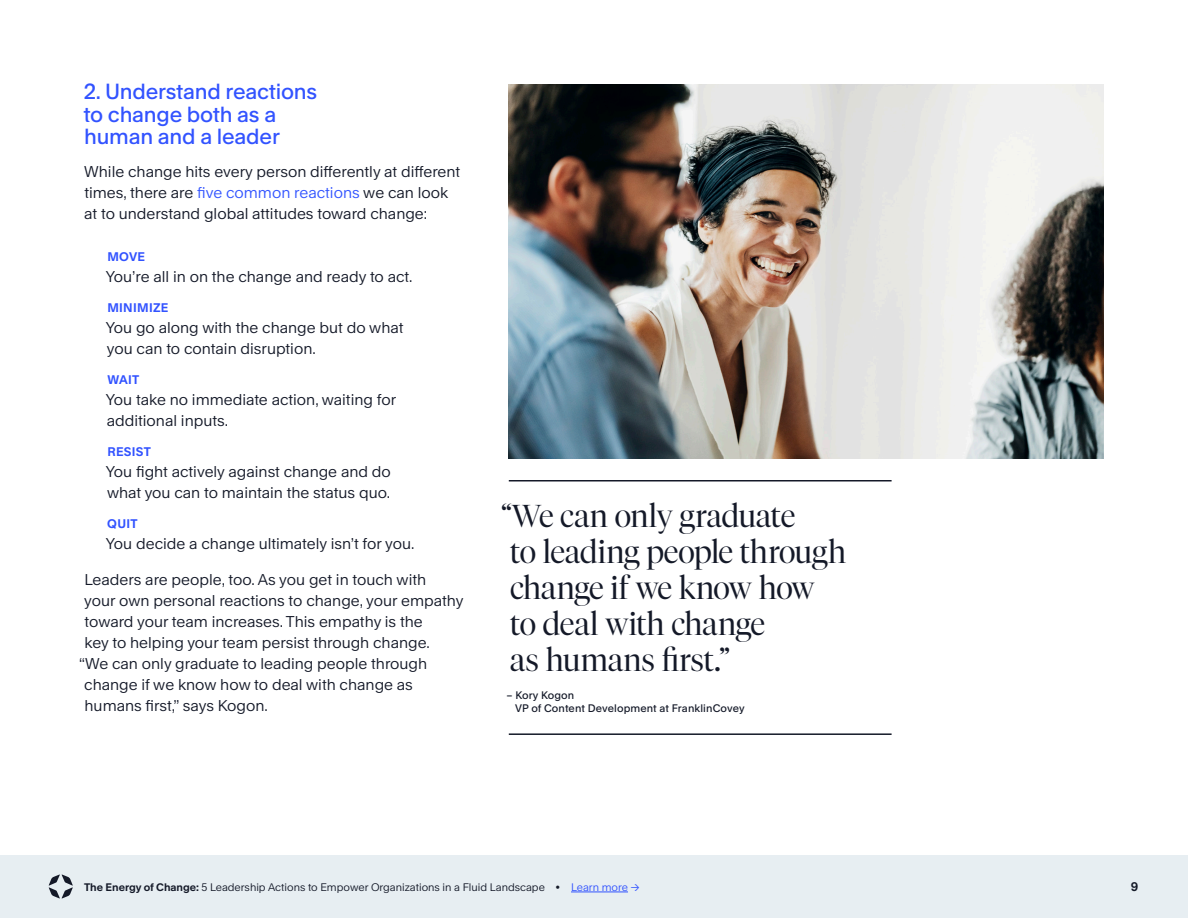
<style>
.page{position:relative;width:1188px;height:918px;background:#fff}
.page>*{position:absolute;margin:0;border:0;box-sizing:border-box;transform-origin:0 0}
.quote_-_no_bottom_ru{font:300 31.5px/36px "Tiempos Fine";letter-spacing:-.015em;color:#141928}
.t1{font:500 21px/22.5px "Rand";letter-spacing:-.01em;color:#3253ff}
.Lrg_Para{font:15px/21px "Rand";color:#141928}
.bullet{font:15px/21px "Rand";color:#141928}
.bullet-2{font:700 12px "Rand";letter-spacing:.025em;color:#3253ff}
.t2{font:700 12px "Rand";color:#141928}
.t3{font:10.5px "Rand";color:#141928}
.Quote_Attribution{font:500 10.5px/13.5px "Rand";letter-spacing:.01em;color:#141928}
.s1{color:#35f}
.s2{font-weight:700}
.s3{color:#3253ff}
</style>
<div class="page">
<div style="left:0;top:855px;width:1188px;height:63px;background:#e7eef2"></div>
<svg style="left:49px;top:874px;width:24px;height:24px"></svg>
<hr style="left:571px;top:892px;width:57px;height:1px;background:#3253ff">
<hr style="left:509px;top:480px;width:383px;height:2px;background:#141928">
<hr style="left:509px;top:733px;width:383px;height:2px;background:#141928">
<img style="left:509px;top:84px;width:595px;height:375px">
<h3 class="t1" style="left:83px;top:78px;width:235px">2. Understand reactions to change both as a human and a leader</h3>
<p class="Lrg_Para" style="left:84px;top:159px;width:377px">While change hits every person differently at different times, there are <span class="s1">five common reactions</span> we can look at to understand global attitudes toward change:</p>
<p class="bullet-2" style="left:107px;top:247px;width:39px">MOVE</p>
<p class="bullet" style="left:106px;top:264px;width:308px">You’re all in on the change and ready to act.</p>
<p class="bullet-2" style="left:107px;top:298px;width:63px">MINIMIZE</p>
<p class="bullet" style="left:106px;top:315px;width:299px">You go along with the change but do what you can to contain disruption.</p>
<p class="bullet-2" style="left:107px;top:370px;width:33px">WAIT</p>
<p class="bullet" style="left:106px;top:387px;width:292px">You take no immediate action, waiting for additional inputs.</p>
<p class="bullet-2" style="left:107px;top:442px;width:45px">RESIST</p>
<p class="bullet" style="left:106px;top:459px;width:287px">You fight actively against change and do what you can to maintain the status quo.</p>
<p class="bullet-2" style="left:107px;top:514px;width:32px">QUIT</p>
<p class="bullet" style="left:106px;top:531px;width:310px">You decide a change ultimately isn’t for you.</p>
<p class="Lrg_Para" style="left:84px;top:567px;width:343px">Leaders are people, too. As you get in touch with</p>
<p class="Lrg_Para" style="left:84px;top:588px;width:381px">your own personal reactions to change, your empathy</p>
<p class="Lrg_Para" style="left:84px;top:609px;width:340px">toward your team increases. This empathy is the</p>
<p class="Lrg_Para" style="left:85px;top:630px;width:347px">key to helping your team persist through change.</p>
<p class="Lrg_Para" style="left:79px;top:651px;width:350px">“We can only graduate to leading people through</p>
<p class="Lrg_Para" style="left:84px;top:672px;width:330px">change if we know how to deal with change as</p>
<p class="Lrg_Para" style="left:85px;top:693px;width:185px">humans first,” says Kogon.</p>
<p class="quote_-_no_bottom_ru" style="left:501px;top:497px;width:347px">“We can only graduate<br>to leading people through change if we know how<br>to deal with change<br>as humans first.”</p>
<p class="Quote_Attribution" style="left:515px;top:687px;width:231px;text-indent:-9px">– Kory Kogon<br>VP of Content Development at FranklinCovey</p>
<p class="t3" style="left:84px;top:879px;width:557px"><span class="s2">The Energy of Change:</span> 5 Leadership Actions to Empower Organizations in a Fluid Landscape • <span class="s3">Learn more →</span></p>
<p class="t2" style="left:1131px;top:877px;width:9px">9</p>
</div>
